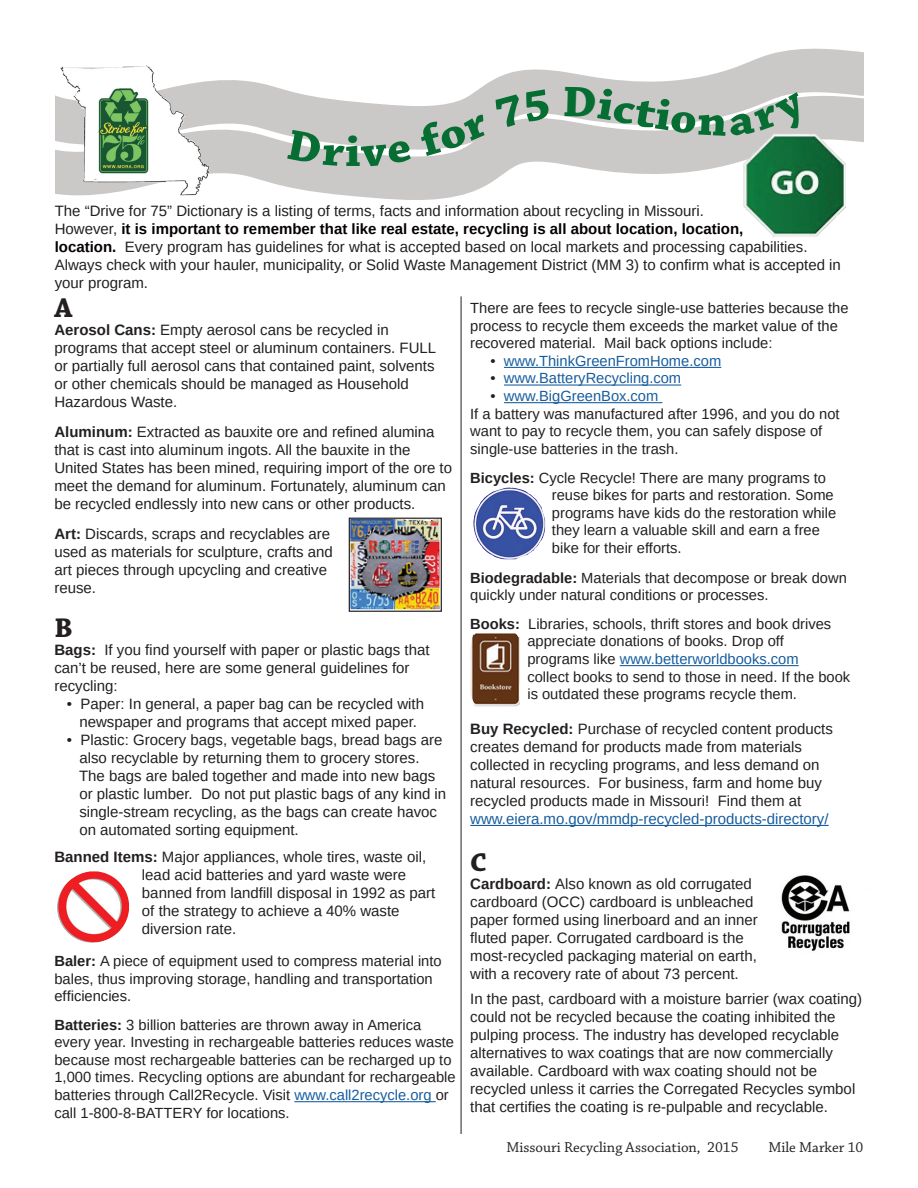
<style>
.page{position:relative;width:918px;height:1188px;background:#fff}
.page>*{position:absolute;margin:0;border:0;box-sizing:border-box;transform-origin:0 0}
.t1{font:700 45px "Chaparral Pro";color:#076e33;scale:1.08 1}
.t2{font:700 28.5px "Chaparral Pro";color:#231f20}
.t3{font:700 27px "Chaparral Pro";color:#231f20}
.t4{font:15px/18px "Liberation Sans";color:#231f20}
.t5{font:15px "Liberation Sans";color:#175d9e}
.t6{font:15px "Chaparral Pro";color:#231f20}
.t7{font:14.7px/17.7px "Liberation Sans";color:#231f20}
.t8{font:14.7px "Liberation Sans";color:#175d9e}
.s1{font-weight:700;color:#050000}
.s2{font-weight:700}
.s3{color:#175d9e}
.s4{color:#231f20}
</style>
<div class="page">
<hr style="left:294px;top:1101px;width:142px;height:1px;background:#175d9e">
<img style="left:57px;top:871px;width:61px;height:72px">
<img style="left:351px;top:520px;width:88px;height:89px">
<div style="left:349px;top:518px;width:93px;height:94px;border:1px solid #231f20"></div>
<hr style="left:504px;top:367px;width:217px;height:1px;background:#175d9e">
<hr style="left:504px;top:385px;width:177px;height:1px;background:#175d9e">
<hr style="left:504px;top:402px;width:158px;height:1px;background:#175d9e">
<hr style="left:620px;top:665px;width:179px;height:1px;background:#175d9e">
<hr style="left:470px;top:825px;width:359px;height:1px;background:#175d9e">
<svg style="left:55px;top:48px;width:809px;height:152px"></svg>
<img style="left:470px;top:633px;width:50px;height:73px">
<hr style="left:461px;top:296px;width:1px;height:838px;background:#231f20">
<img style="left:61px;top:65px;width:148px;height:130px">
<img style="left:98px;top:88px;width:51px;height:87px">
<img style="left:473px;top:487px;width:72px;height:72px">
<img style="left:781px;top:875px;width:69px;height:76px">
<img style="left:743px;top:134px;width:103px;height:104px">
<svg style="left:287px;top:130px;width:58px;height:36px"></svg>
<svg style="left:361px;top:140px;width:51px;height:27px"></svg>
<svg style="left:418px;top:89px;width:132px;height:67px;background:#d2cfcf"></svg>
<svg style="left:564px;top:87px;width:248px;height:49px;background:#d0cdcd"></svg>
<h1 class="t1" style="left:345px;top:126px;width:16px">i</h1>
<p class="t4" style="left:55px;top:202px;width:788px">The “Drive for 75” Dictionary is a listing of terms, facts and information about recycling in Missouri.<br>However, <span class="s1">it is important to remember that like real estate, recycling is all about location, location,<br>location.</span> Every program has guidelines for what is accepted based on local markets and processing capabilities.<br>Always check with your hauler, municipality, or Solid Waste Management District (MM 3) to confirm what is accepted in your program.</p>
<h2 class="t2" style="left:54px;top:292px;width:20px">A</h2>
<p class="t4" style="left:54px;top:321px;width:383px"><span class="s2">Aerosol Cans:</span> Empty aerosol cans be recycled in programs that accept steel or aluminum containers. FULL or partially full aerosol cans that contained paint, solvents or other chemicals should be managed as Household Hazardous Waste.</p>
<p class="t4" style="left:54px;top:423px;width:399px"><span class="s2">Aluminum:</span> Extracted as bauxite ore and refined alumina that is cast into aluminum ingots. All the bauxite in the United States has been mined, requiring import of the ore to meet the demand for aluminum. Fortunately, aluminum can be recycled endlessly into new cans or other products.</p>
<p class="t4" style="left:54px;top:525px;width:280px"><span class="s2">Art:</span> Discards, scraps and recyclables are used as materials for sculpture, crafts and art pieces through upcycling and creative reuse.</p>
<h2 class="t2" style="left:54px;top:611px;width:20px">B</h2>
<p class="t4" style="left:54px;top:640px;width:377px"><span class="s2">Bags:</span> If you find yourself with paper or plastic bags that can’t be reused, here are some general guidelines for recycling:</p>
<p class="t4" style="left:67px;top:694px;width:359px;text-align:center">• Paper: In general, a paper bag can be recycled with newspaper and programs that accept mixed paper.</p>
<p class="t4" style="left:79px;top:730px;width:369px;text-indent:-12px">• Plastic: Grocery bags, vegetable bags, bread bags are also recyclable by returning them to grocery stores.<br>The bags are baled together and made into new bags or plastic lumber. Do not put plastic bags of any kind in single-stream recycling, as the bags can create havoc on automated sorting equipment.</p>
<p class="t4" style="left:142px;top:847px;width:295px;text-indent:-88px"><span class="s2">Banned Items:</span> Major appliances, whole tires, waste oil, lead acid batteries and yard waste were banned from landfill disposal in 1992 as part of the strategy to achieve a 40% waste diversion rate.</p>
<p class="t7" style="left:54px;top:952px;width:389px"><span class="s2">Baler:</span> A piece of equipment used to compress material into bales, thus improving storage, handling and transportation efficiencies.</p>
<p class="t7" style="left:54px;top:1016px;width:403px"><span class="s2">Batteries:</span> 3 billion batteries are thrown away in America every year. Investing in rechargeable batteries reduces waste because most rechargeable batteries can be recharged up to 1,000 times. Recycling options are abundant for rechargeable batteries through Call2Recycle. Visit <span class="s3">www.call2recycle.org</span> or call 1-800-8-BATTERY for locations.</p>
<p class="t7" style="left:470px;top:299px;width:380px">There are fees to recycle single-use batteries because the process to recycle them exceeds the market value of the recovered material. Mail back options include:</p>
<p class="t8" style="left:491px;top:351px;width:232px"><span class="s4">•</span> www.ThinkGreenFromHome.com</p>
<p class="t8" style="left:491px;top:369px;width:192px"><span class="s4">•</span> www.BatteryRecycling.com</p>
<p class="t7" style="left:470px;top:387px;width:371px;text-indent:20px">• <span class="s3">www.BigGreenBox.com<br></span>If a battery was manufactured after 1996, and you do not want to pay to recycle them, you can safely dispose of single-use batteries in the trash.</p>
<p class="t7" style="left:552px;top:469px;width:286px;text-indent:-82px"><span class="s2">Bicycles:</span> Cycle Recycle! There are many programs to reuse bikes for parts and restoration. Some programs have kids do the restoration while they learn a valuable skill and earn a free bike for their efforts.</p>
<p class="t7" style="left:470px;top:569px;width:378px"><span class="s2">Biodegradable:</span> Materials that decompose or break down quickly under natural conditions or processes.</p>
<p class="t7" style="left:527px;top:615px;width:324px;text-indent:-57px"><span class="s2">Books:</span> Libraries, schools, thrift stores and book drives appreciate donations of books. Drop off<br>programs like <span class="s3">www.betterworldbooks.com<br></span>collect books to send to those in need. If the book is outdated these programs recycle them.</p>
<p class="t4" style="left:470px;top:720px;width:364px"><span class="s2">Buy Recycled:</span> Purchase of recycled content products creates demand for products made from materials collected in recycling programs, and less demand on natural resources. For business, farm and home buy recycled products made in Missouri! Find them at</p>
<p class="t5" style="left:470px;top:809px;width:360px">www.eiera.mo.gov/mmdp-recycled-products-directory/</p>
<h3 class="t3" style="left:470px;top:847px;width:18px">C</h3>
<p class="t4" style="left:470px;top:875px;width:289px"><span class="s2">Cardboard:</span> Also known as old corrugated cardboard (OCC) cardboard is unbleached paper formed using linerboard and an inner fluted paper. Corrugated cardboard is the most-recycled packaging material on earth, with a recovery rate of about 73 percent.</p>
<p class="t4" style="left:470px;top:990px;width:393px">In the past, cardboard with a moisture barrier (wax coating) could not be recycled because the coating inhibited the pulping process. The industry has developed recyclable alternatives to wax coatings that are now commercially available. Cardboard with wax coating should not be recycled unless it carries the Corregated Recycles symbol that certifies the coating is re-pulpable and recyclable.</p>
<p class="t6" style="left:506px;top:1139px;width:234px">Missouri Recycling Association, 2015</p>
<p class="t6" style="left:768px;top:1139px;width:97px">Mile Marker 10</p>
</div>
